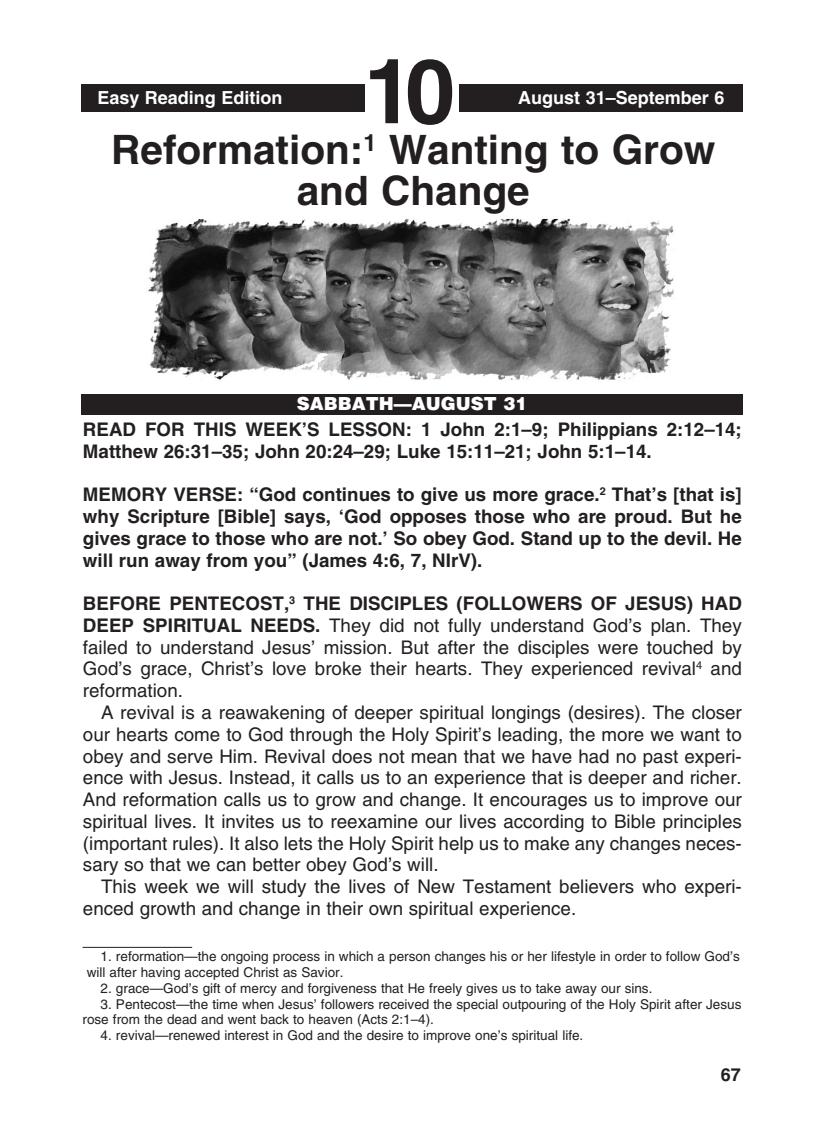
<style>
.page{position:relative;width:824px;height:1148px;background:#fff}
.page>*{position:absolute;margin:0;border:0;box-sizing:border-box;transform-origin:0 0}
.t1{font:700 90px "Helvetica";color:#231f20}
._0-Lesson_Title{font:700 40.5px/40.5px "Helvetica";color:#231f20;text-align:center}
._1-Body{font:18.75px/21.8px "Helvetica";color:#231f20}
._4-Body_X_indent_bol{font:700 18.75px/21.8px "Helvetica";color:#231f20}
._3-Body_X_indent{font:18.75px/21.8px "Helvetica";color:#231f20;text-align:justify}
.t2{font:700 18px "Helvetica";color:#fff}
.t3{font:900 18px "Helvetica";color:#fff}
.t4{font:700 18px "Helvetica";color:#231f20}
._7-footnotes{font:13.5px/15.8px "Helvetica";color:#231f20}
._6-Footnotes_rule{font:13.5px "Helvetica";color:#231f20}
.s1{font-weight:700}
</style>
<div class="page">
<div style="left:81px;top:84px;width:662px;height:27px;background:#231f20"></div>
<div style="left:365px;top:49px;width:94px;height:73px;background:#fff"></div>
<div style="left:81px;top:394px;width:662px;height:20px;background:#231f20"></div>
<img style="left:147px;top:218px;width:527px;height:162px">
<hr style="left:82px;top:947px;width:110px;height:1px;background:#231f20">
<p class="t2" style="left:97px;top:87px;width:187px">Easy Reading Edition</p>
<p class="t1" style="left:364px;top:37px;width:93px">10</p>
<p class="t2" style="left:518px;top:87px;width:208px">August 31–September 6</p>
<p class="_0-Lesson_Title" style="left:111px;top:129px;width:605px">Reformation:<sup>1</sup> Wanting to Grow and Change</p>
<p class="t3" style="left:297px;top:392px;width:232px">SABBATH—AUGUST 31</p>
<p class="_4-Body_X_indent_bol" style="left:83px;top:418px;width:660px">READ FOR THIS WEEK’S LESSON: 1 John 2:1–9; Philippians 2:12–14;<br>Matthew 26:31–35; John 20:24–29; Luke 15:11–21; John 5:1–14.</p>
<p class="_4-Body_X_indent_bol" style="left:83px;top:483px;width:660px;text-align:justify">MEMORY VERSE: “God continues to give us more grace.<sup>2</sup> That’s [that is] why Scripture [Bible] says, ‘God opposes those who are proud. But he gives grace to those who are not.’ So obey God. Stand up to the devil. He will run away from you” (James 4:6, 7, NIrV).</p>
<p class="_3-Body_X_indent" style="left:83px;top:592px;width:660px"><span class="s1">BEFORE PENTECOST,</span><sup>3</sup> <span class="s1">THE DISCIPLES (FOLLOWERS OF JESUS) HAD DEEP SPIRITUAL NEEDS.</span> They did not fully understand God’s plan. They failed to understand Jesus’ mission. But after the disciples were touched by God’s grace, Christ’s love broke their hearts. They experienced revival<sup>4</sup> and reformation.</p>
<p class="_1-Body" style="left:83px;top:701px;width:660px;text-indent:18px">A revival is a reawakening of deeper spiritual longings (desires). The closer our hearts come to God through the Holy Spirit’s leading, the more we want to obey and serve Him. Revival does not mean that we have had no past experi&shy;ence with Jesus. Instead, it calls us to an experience that is deeper and richer.<br>And reformation calls us to grow and change. It encourages us to improve our spiritual lives. It invites us to reexamine our lives according to Bible principles (important rules). It also lets the Holy Spirit help us to make any changes neces&shy;sary so that we can better obey God’s will.</p>
<p class="_1-Body" style="left:83px;top:875px;width:660px;text-indent:18px">This week we will study the lives of New Testament believers who experi&shy;enced growth and change in their own spiritual experience.</p>
<p class="_6-Footnotes_rule" style="left:101px;top:948px;width:640px">1. reformation—the ongoing process in which a person changes his or her lifestyle in order to follow God’s</p>
<p class="_7-footnotes" style="left:87px;top:964px;width:256px">will after having accepted Christ as Savior.</p>
<p class="_7-footnotes" style="left:101px;top:980px;width:551px">2. grace—God’s gift of mercy and forgiveness that He freely gives us to take away our sins.</p>
<p class="_7-footnotes" style="left:82px;top:995px;width:660px;text-indent:18px">3. Pentecost—the time when Jesus’ followers received the special outpouring of the Holy Spirit after Jesus rose from the dead and went back to heaven (Acts 2:1–4).</p>
<p class="_7-footnotes" style="left:101px;top:1027px;width:482px">4. revival—renewed interest in God and the desire to improve one’s spiritual life.</p>
<p class="t4" style="left:720px;top:1063px;width:22px">67</p>
</div>
